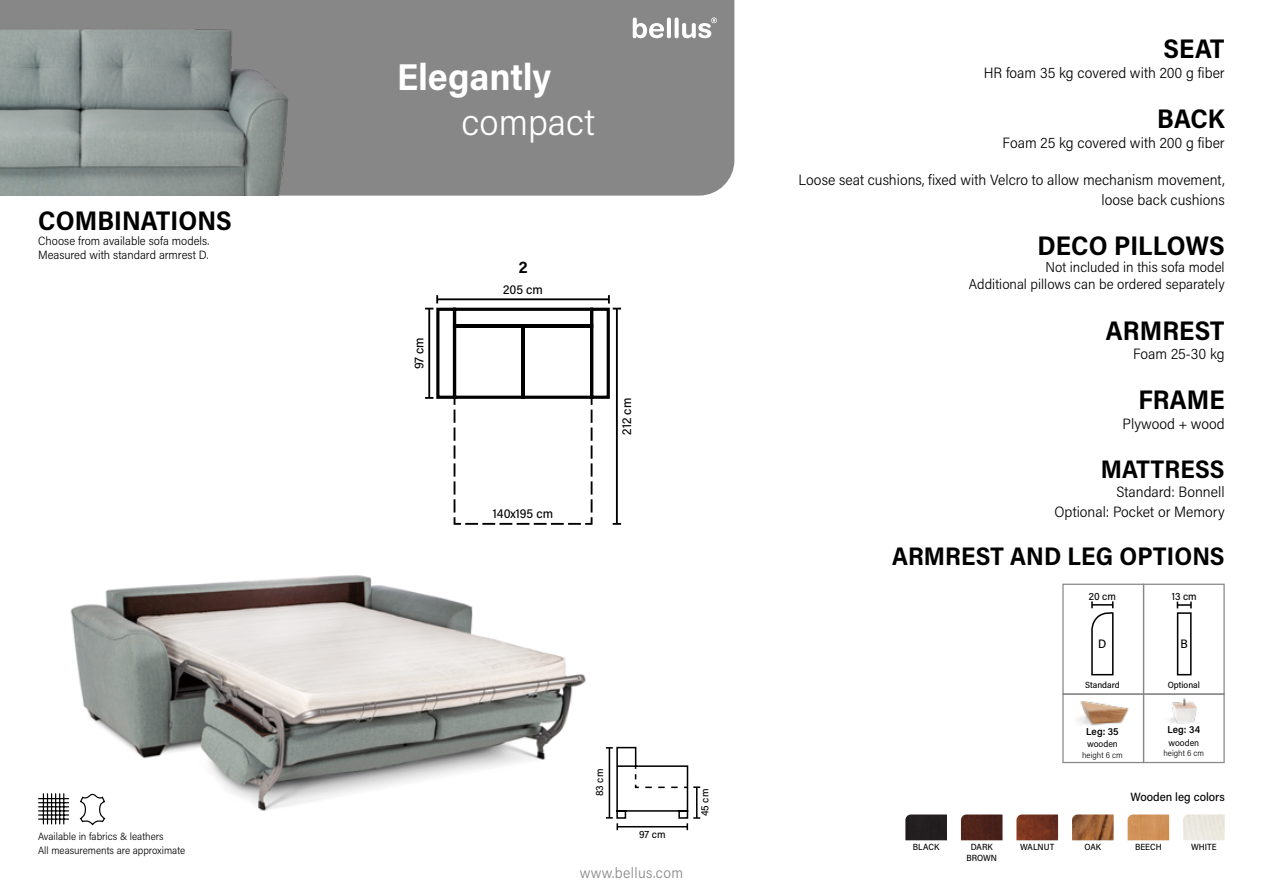
<style>
.page{position:relative;width:1263px;height:893px;background:#fff}
.page>*{position:absolute;margin:0;border:0;box-sizing:border-box;transform-origin:0 0}
.t1{font:700 37.5px "Acumin Pro Semi Cond";color:#fff}
.t2{font:300 37.5px "Acumin Pro Semi Cond";color:#fff}
.t3{font:700 27px "Acumin Pro Semi Cond";color:#000}
.t4{font:700 25.5px "Acumin Pro Semi Cond";letter-spacing:.005em;color:#000}
.t5{font:700 16.8px "Acumin Pro Semi Cond";color:#000}
.t6{font:300 15px/19.5px "Acumin Pro Semi Cond";color:#000;text-align:right}
.t7{font:300 15px "Acumin Pro Semi Cond";letter-spacing:.025em;color:#878787}
.t8{font:300 14.25px/17.1px "Acumin Pro Semi Cond";color:#000;text-align:right}
.t9{font:500 12.75px "Acumin Pro Semi Cond";color:#000}
.t10{font:500 12.3px "Acumin Pro Semi Cond";color:#000}
.t11{font:300 12px/14.4px "Acumin Pro Semi Cond";color:#000}
.t12{font:500 12px "Acumin Pro Semi Cond";color:#000}
.t13{font:300 10.5px/14.4px "Acumin Pro Semi Cond";color:#000}
.t14{font:500 10.5px "Acumin Pro Semi Cond";color:#000}
.t15{font:600 10.2px "Acumin Pro Semi Cond";letter-spacing:.005em;color:#000}
.t16{font:9.15px "Acumin Pro Semi Cond";color:#000}
.t17{font:500 9px/10.8px "Acumin Pro Semi Cond";color:#000;text-align:center}
.t18{font:300 8.4px "Acumin Pro Semi Cond";color:#000}
</style>
<div class="page">
<img style="left:50px;top:575px;width:536px;height:239px">
<div style="left:322px;top:0;width:412px;height:196px;background:#878787"></div>
<img style="left:0;top:0;width:322px;height:196px">
<svg style="left:606px;top:746px;width:94px;height:84px"></svg>
<svg style="left:425px;top:295px;width:196px;height:230px"></svg>
<hr style="left:667px;top:18px;width:4px;height:20px;background:#fff;border-radius:2px">
<svg style="left:633px;top:18px;width:31px;height:20px"></svg>
<svg style="left:675px;top:18px;width:4px;height:20px"></svg>
<svg style="left:682px;top:17px;width:35px;height:21px"></svg>
<div style="left:1143px;top:584px;width:82px;height:111px;border:1px solid #878787"></div>
<div style="left:1143px;top:693px;width:82px;height:70px;border:1px solid #878787"></div>
<img style="left:1153px;top:693px;width:66px;height:31px">
<svg style="left:1091px;top:601px;width:23px;height:75px"></svg>
<img style="left:1078px;top:700px;width:51px;height:26px">
<div style="left:1062px;top:584px;width:82px;height:111px;border:1px solid #878787"></div>
<div style="left:1062px;top:693px;width:82px;height:70px;border:1px solid #878787"></div>
<svg style="left:1177px;top:602px;width:15px;height:6px"></svg>
<div style="left:1177px;top:612px;width:14px;height:63px;border:2px solid #000"></div>
<img style="left:1127px;top:814px;width:42px;height:26px">
<img style="left:1183px;top:814px;width:42px;height:26px">
<img style="left:905px;top:814px;width:42px;height:26px">
<img style="left:961px;top:814px;width:41px;height:26px">
<img style="left:1016px;top:814px;width:42px;height:26px">
<img style="left:1072px;top:814px;width:41px;height:26px">
<svg style="left:79px;top:793px;width:27px;height:33px"></svg>
<hr style="left:63px;top:794px;width:1px;height:30px;background:#000">
<hr style="left:59px;top:794px;width:1px;height:30px;background:#000">
<hr style="left:55px;top:794px;width:1px;height:30px;background:#000">
<hr style="left:51px;top:794px;width:1px;height:30px;background:#000">
<hr style="left:47px;top:794px;width:1px;height:30px;background:#000">
<hr style="left:43px;top:794px;width:1px;height:30px;background:#000">
<hr style="left:39px;top:818px;width:30px;height:2px;background:#000">
<hr style="left:39px;top:814px;width:30px;height:2px;background:#000">
<hr style="left:39px;top:810px;width:30px;height:1px;background:#000">
<hr style="left:39px;top:806px;width:30px;height:1px;background:#000">
<hr style="left:39px;top:802px;width:30px;height:1px;background:#000">
<hr style="left:39px;top:798px;width:30px;height:1px;background:#000">
<h2 class="t3" style="left:38px;top:202px;width:195px">COMBINATIONS</h2>
<p class="t11" style="left:38px;top:233px;width:173px">Choose from available sofa models.<br>Measured with standard armrest D.</p>
<p class="t13" style="left:38px;top:828px;width:149px">Available in fabrics &amp; leathers<br>All measurements are approximate</p>
<h1 class="t1" style="left:397px;top:51px;width:156px">Elegantly</h1>
<h1 class="t2" style="left:461px;top:96px;width:135px">compact</h1>
<p class="t9" style="left:410px;top:369px;width:34px;rotate:-90deg">97 cm</p>
<p class="t5" style="left:519px;top:255px;width:10px">2</p>
<p class="t9" style="left:503px;top:280px;width:41px">205 cm</p>
<p class="t9" style="left:493px;top:505px;width:62px">140x195 cm</p>
<p class="t9" style="left:618px;top:435px;width:38px;rotate:-90deg">212 cm</p>
<p class="t14" style="left:592px;top:796px;width:29px;rotate:-90deg">83 cm</p>
<p class="t14" style="left:639px;top:827px;width:28px">97 cm</p>
<p class="t7" style="left:580px;top:862px;width:105px">www.bellus.com</p>
<p class="t14" style="left:697px;top:816px;width:29px;rotate:-90deg">45 cm</p>
<h2 class="t3" style="left:1163px;top:30px;width:63px">SEAT</h2>
<p class="t6" style="left:984px;top:62px;width:242px">HR foam 35 kg covered with 200 g fiber</p>
<h2 class="t3" style="left:1157px;top:100px;width:69px">BACK</h2>
<p class="t6" style="left:1002px;top:132px;width:224px">Foam 25 kg covered with 200 g fiber</p>
<p class="t6" style="left:799px;top:169px;width:428px">Loose seat cushions, fixed with Velcro to allow mechanism movement, loose back cushions</p>
<h2 class="t3" style="left:1037px;top:226px;width:189px">DECO PILLOWS</h2>
<p class="t8" style="left:969px;top:258px;width:257px">Not included in this sofa model<br>Additional pillows can be ordered separately</p>
<h2 class="t3" style="left:1106px;top:311px;width:120px">ARMREST</h2>
<p class="t6" style="left:1133px;top:343px;width:93px">Foam 25-30 kg</p>
<h2 class="t3" style="left:1138px;top:381px;width:88px">FRAME</h2>
<p class="t6" style="left:1123px;top:413px;width:104px">Plywood + wood</p>
<h3 class="t4" style="left:1101px;top:451px;width:125px">MATTRESS</h3>
<p class="t6" style="left:1054px;top:481px;width:172px">Standard: Bonnell<br>Optional: Pocket or Memory</p>
<h3 class="t4" style="left:892px;top:538px;width:334px">ARMREST AND LEG OPTIONS</h3>
<p class="t14" style="left:1089px;top:589px;width:29px">20 cm</p>
<p class="t10" style="left:1098px;top:635px;width:10px">D</p>
<p class="t14" style="left:1172px;top:589px;width:27px">13 cm</p>
<p class="t10" style="left:1180px;top:635px;width:9px">B</p>
<p class="t17" style="left:1085px;top:679px;width:36px">Standard</p>
<p class="t17" style="left:1168px;top:679px;width:34px">Optional</p>
<p class="t15" style="left:1086px;top:725px;width:34px">Leg: 35</p>
<p class="t16" style="left:1087px;top:738px;width:32px">wooden</p>
<p class="t18" style="left:1082px;top:749px;width:42px">height 6 cm</p>
<p class="t15" style="left:1167px;top:723px;width:34px">Leg: 34</p>
<p class="t16" style="left:1168px;top:736px;width:32px">wooden</p>
<p class="t18" style="left:1163px;top:747px;width:42px">height 6 cm</p>
<p class="t12" style="left:1130px;top:789px;width:96px">Wooden leg colors</p>
<p class="t17" style="left:913px;top:841px;width:28px">BLACK</p>
<p class="t17" style="left:966px;top:841px;width:32px">DARK<br>BROWN</p>
<p class="t17" style="left:1020px;top:841px;width:36px">WALNUT</p>
<p class="t17" style="left:1084px;top:841px;width:18px">OAK</p>
<p class="t17" style="left:1135px;top:841px;width:28px">BEECH</p>
<p class="t17" style="left:1191px;top:841px;width:27px">WHITE</p>
</div>
